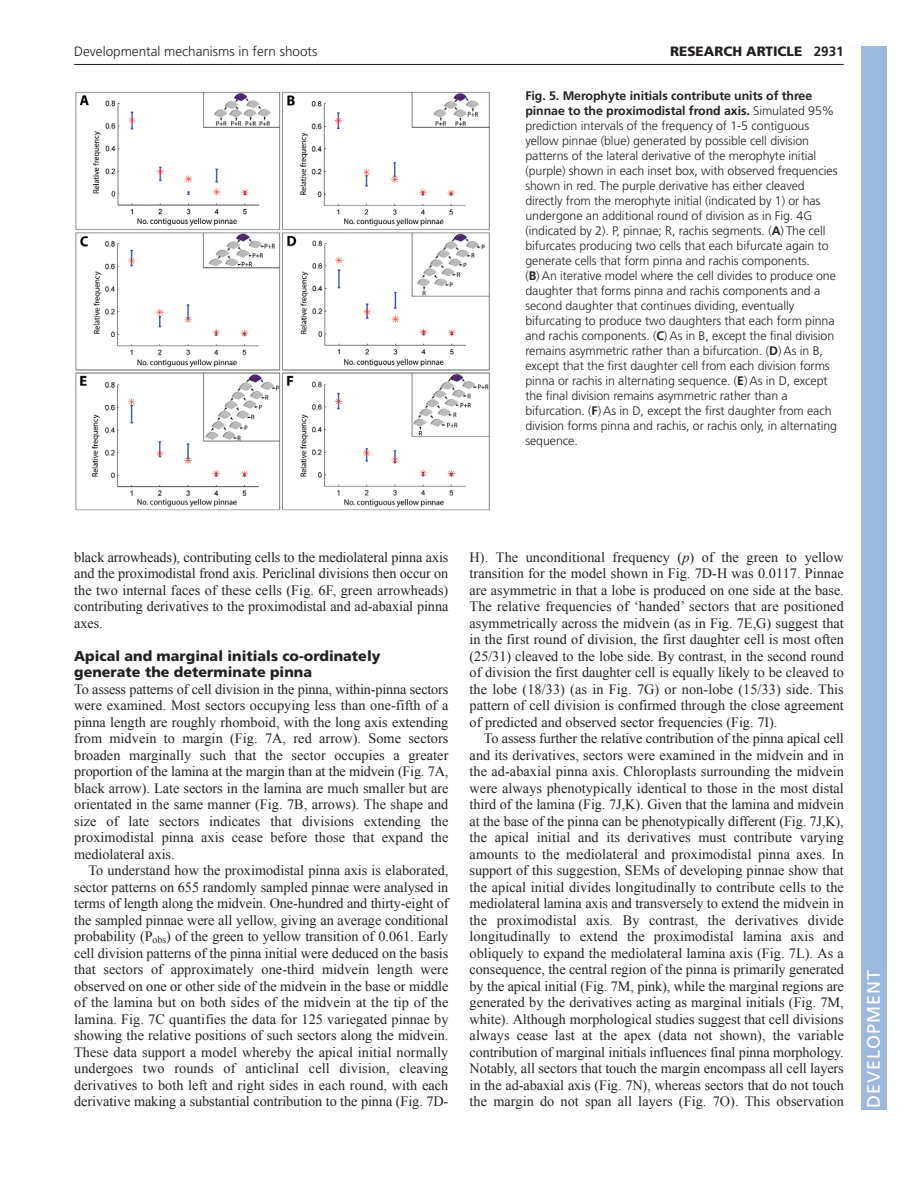
<style>
.page{position:relative;width:918px;height:1188px;background:#fff}
.page>*{position:absolute;margin:0;border:0;box-sizing:border-box;transform-origin:0 0}
.t1{font:18px "Frutiger LT Std";letter-spacing:.055em;color:#fff}
.t2{font:14.25px/16.5px "Times New Roman";letter-spacing:-.005em;color:#231f20;text-align:justify}
.t3{font:900 14.25px/16.5px "Frutiger LT Std";color:#231f20}
.t4{font:300 13.5px "Frutiger LT Std";color:#231f20}
.t5{font:900 13.5px "Frutiger LT Std";color:#231f20}
.t6{font:300 12.3px/15px "Frutiger LT Std";letter-spacing:-.005em;color:#231f20}
.s1{font-weight:700}
.s2{font-style:italic}
</style>
<div class="page">
<hr style="left:74px;top:64px;width:770px;height:1px;background:#231f20">
<img style="left:75px;top:92px;width:415px;height:419px">
<div style="left:861px;top:46px;width:25px;height:1064px;background:#9cb9db"></div>
<p class="t4" style="left:74px;top:46px;width:245px">Developmental mechanisms in fern shoots</p>
<p class="t5" style="left:670px;top:46px;width:175px">RESEARCH ARTICLE <span class="s1">2931</span></p>
<p class="t6" style="left:525px;top:89px;width:314px"><span class="s1">Fig. 5. Merophyte initials contribute units of three pinnae to the proximodistal frond axis.</span> Simulated 95% prediction intervals of the frequency of 1-5 contiguous yellow pinnae (blue) generated by possible cell division patterns of the lateral derivative of the merophyte initial (purple) shown in each inset box, with observed frequencies shown in red. The purple derivative has either cleaved directly from the merophyte initial (indicated by 1) or has undergone an additional round of division as in Fig. 4G (indicated by 2). P, pinnae; R, rachis segments. (<span class="s1">A</span>) The cell bifurcates producing two cells that each bifurcate again to generate cells that form pinna and rachis components.<br>(<span class="s1">B</span>) An iterative model where the cell divides to produce one daughter that forms pinna and rachis components and a second daughter that continues dividing, eventually bifurcating to produce two daughters that each form pinna and rachis components. (<span class="s1">C</span>) As in B, except the final division remains asymmetric rather than a bifurcation. (<span class="s1">D</span>) As in B, except that the first daughter cell from each division forms pinna or rachis in alternating sequence. (<span class="s1">E</span>) As in D, except the final division remains asymmetric rather than a bifurcation. (<span class="s1">F</span>) As in D, except the first daughter from each division forms pinna and rachis, or rachis only, in alternating sequence.</p>
<p class="t2" style="left:74px;top:549px;width:376px">black arrowheads), contributing cells to the mediolateral pinna axis and the proximodistal frond axis. Periclinal divisions then occur on the two internal faces of these cells (Fig. 6F, green arrowheads) contributing derivatives to the proximodistal and ad-abaxial pinna axes.</p>
<p class="t3" style="left:74px;top:649px;width:308px">Apical and marginal initials co-ordinately generate the determinate pinna</p>
<p class="t2" style="left:74px;top:681px;width:376px">To assess patterns of cell division in the pinna, within-pinna sectors were examined. Most sectors occupying less than one-fifth of a pinna length are roughly rhomboid, with the long axis extending from midvein to margin (Fig. 7A, red arrow). Some sectors broaden marginally such that the sector occupies a greater proportion of the lamina at the margin than at the midvein (Fig. 7A, black arrow). Late sectors in the lamina are much smaller but are orientated in the same manner (Fig. 7B, arrows). The shape and size of late sectors indicates that divisions extending the proximodistal pinna axis cease before those that expand the mediolateral axis.</p>
<p class="t2" style="left:74px;top:862px;width:376px;text-indent:14px">To understand how the proximodistal pinna axis is elaborated, sector patterns on 655 randomly sampled pinnae were analysed in terms of length along the midvein. One-hundred and thirty-eight of the sampled pinnae were all yellow, giving an average conditional probability (P<sub>obs</sub>) of the green to yellow transition of 0.061. Early cell division patterns of the pinna initial were deduced on the basis that sectors of approximately one-third midvein length were observed on one or other side of the midvein in the base or middle of the lamina but on both sides of the midvein at the tip of the lamina. Fig. 7C quantifies the data for 125 variegated pinnae by showing the relative positions of such sectors along the midvein.<br>These data support a model whereby the apical initial normally undergoes two rounds of anticlinal cell division, cleaving derivatives to both left and right sides in each round, with each derivative making a substantial contribution to the pinna (Fig. 7D-</p>
<p class="t2" style="left:470px;top:549px;width:376px">H). The unconditional frequency (<span class="s2">p</span>) of the green to yellow transition for the model shown in Fig. 7D-H was 0.0117. Pinnae are asymmetric in that a lobe is produced on one side at the base.<br>The relative frequencies of ‘handed’ sectors that are positioned asymmetrically across the midvein (as in Fig. 7E,G) suggest that in the first round of division, the first daughter cell is most often (25/31) cleaved to the lobe side. By contrast, in the second round of division the first daughter cell is equally likely to be cleaved to the lobe (18/33) (as in Fig. 7G) or non-lobe (15/33) side. This pattern of cell division is confirmed through the close agreement of predicted and observed sector frequencies (Fig. 7I).</p>
<p class="t2" style="left:470px;top:730px;width:376px;text-indent:14px">To assess further the relative contribution of the pinna apical cell and its derivatives, sectors were examined in the midvein and in the ad-abaxial pinna axis. Chloroplasts surrounding the midvein were always phenotypically identical to those in the most distal third of the lamina (Fig. 7J,K). Given that the lamina and midvein at the base of the pinna can be phenotypically different (Fig. 7J,K), the apical initial and its derivatives must contribute varying amounts to the mediolateral and proximodistal pinna axes. In support of this suggestion, SEMs of developing pinnae show that the apical initial divides longitudinally to contribute cells to the mediolateral lamina axis and transversely to extend the midvein in the proximodistal axis. By contrast, the derivatives divide longitudinally to extend the proximodistal lamina axis and obliquely to expand the mediolateral lamina axis (Fig. 7L). As a consequence, the central region of the pinna is primarily generated by the apical initial (Fig. 7M, pink), while the marginal regions are generated by the derivatives acting as marginal initials (Fig. 7M, white). Although morphological studies suggest that cell divisions always cease last at the apex (data not shown), the variable contribution of marginal initials influences final pinna morphology.<br>Notably, all sectors that touch the margin encompass all cell layers in the ad-abaxial axis (Fig. 7N), whereas sectors that do not touch the margin do not span all layers (Fig. 7O). This observation</p>
<p class="t1" style="left:863px;top:1108px;width:140px;rotate:-90deg">DEVELOPMENT</p>
</div>
